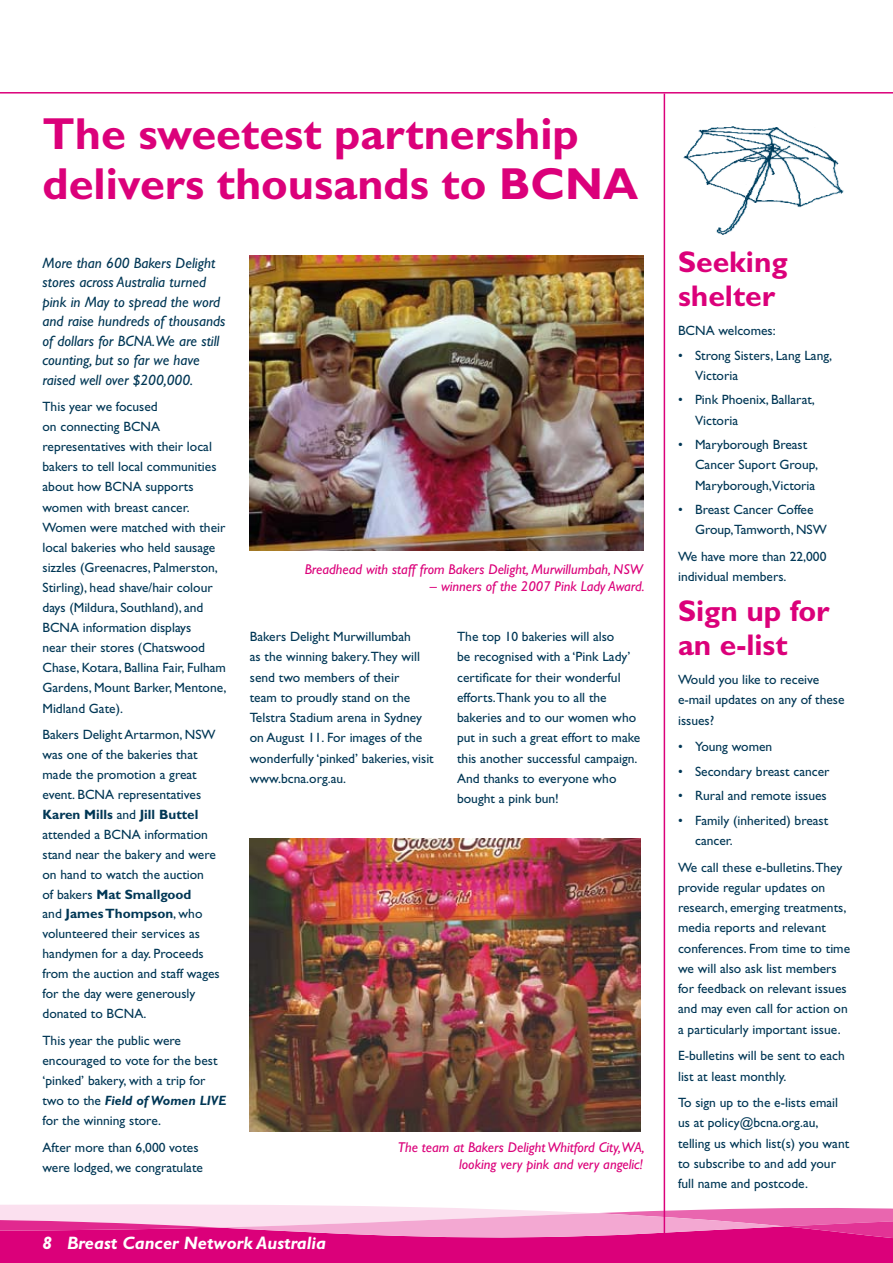
<style>
.page{position:relative;width:893px;height:1263px;background:#fff}
.page>*{position:absolute;margin:0;border:0;box-sizing:border-box;transform-origin:0 0}
.t1{font:700 45px/49.5px "Gill Sans";color:#db007a}
.t2{font:700 30px/34.5px "Gill Sans";color:#db007a}
.t3{font:italic 700 18px "Gill Sans";color:#fff}
.t4{font:italic 15px/19.5px "Gill Sans";color:#003755}
.t5{font:italic 14.25px/17.1px "Gill Sans";color:#db007a;text-align:right}
.t6{font:13.5px/20.2px "Gill Sans";color:#003755}
.s1{font-weight:700}
.s2{font-weight:700;font-style:italic}
</style>
<div class="page">
<hr style="left:0;top:92px;width:893px;height:2px;background:#db007a">
<img style="left:683px;top:126px;width:161px;height:109px">
<hr style="left:664px;top:94px;width:1px;height:1156px;background:#db007a">
<img style="left:250px;top:838px;width:391px;height:293px">
<img style="left:250px;top:255px;width:393px;height:295px">
<svg style="left:0;top:1201px;width:893px;height:62px;background:#e85eab"></svg>
<h1 class="t1" style="left:42px;top:109px;width:597px">The sweetest partnership delivers thousands to BCNA</h1>
<p class="t4" style="left:42px;top:253px;width:185px">More than 600 Bakers Delight stores across Australia turned pink in May to spread the word and raise hundreds of thousands of dollars for BCNA.We are still counting, but so far we have raised well over $200,000.</p>
<p class="t6" style="left:42px;top:396px;width:186px">This year we focused<br>on connecting BCNA representatives with their local bakers to tell local communities about how BCNA supports women with breast cancer.<br>Women were matched with their local bakeries who held sausage sizzles (Greenacres, Palmerston,<br>Stirling), head shave/hair colour days (Mildura, Southland), and<br>BCNA information displays<br>near their stores (Chatswood<br>Chase, Kotara, Ballina Fair, Fulham<br>Gardens, Mount Barker, Mentone,<br>Midland Gate).</p>
<p class="t6" style="left:42px;top:724px;width:179px">Bakers Delight Artarmon, NSW was one of the bakeries that made the promotion a great event. BCNA representatives<br><span class="s1">Karen Mills</span> and <span class="s1">Jill Buttel </span>attended a BCNA information stand near the bakery and were on hand to watch the auction<br>of bakers <span class="s1">Mat Smallgood<br></span>and <span class="s1">James Thompson</span>, who volunteered their services as handymen for a day. Proceeds from the auction and staff wages for the day were generously donated to BCNA.</p>
<p class="t6" style="left:42px;top:1030px;width:185px">This year the public were encouraged to vote for the best ‘pinked’ bakery, with a trip for two to the <span class="s2">Field of Women LIVE </span>for the winning store.</p>
<p class="t6" style="left:42px;top:1137px;width:162px">After more than 6,000 votes were lodged, we congratulate</p>
<p class="t5" style="left:305px;top:561px;width:340px">Breadhead with staff from Bakers Delight, Murwillumbah, NSW</p>
<p class="t5" style="left:430px;top:578px;width:216px">– winners of the 2007 Pink Lady Award.</p>
<p class="t6" style="left:250px;top:626px;width:185px">Bakers Delight Murwillumbah<br>as the winning bakery.They will send two members of their<br>team to proudly stand on the<br>Telstra Stadium arena in Sydney on August 11. For images of the wonderfully ‘pinked’ bakeries, visit www.bcna.org.au.</p>
<p class="t6" style="left:457px;top:626px;width:185px">The top 10 bakeries will also<br>be recognised with a ‘Pink Lady’ certificate for their wonderful efforts.Thank you to all the bakeries and to our women who put in such a great effort to make this another successful campaign.<br>And thanks to everyone who bought a pink bun!</p>
<p class="t5" style="left:398px;top:1138px;width:248px">The team at Bakers Delight Whitford City,WA, looking very pink and very angelic!</p>
<h3 class="t3" style="left:67px;top:1233px;width:261px">Breast Cancer Network Australia</h3>
<h2 class="t2" style="left:678px;top:244px;width:111px">Seeking shelter</h2>
<p class="t6" style="left:678px;top:320px;width:99px">BCNA welcomes:</p>
<p class="t6" style="left:695px;top:345px;width:139px;text-indent:-17px">• Strong Sisters, Lang Lang,<br>Victoria</p>
<p class="t6" style="left:695px;top:390px;width:121px;text-indent:-17px">• Pink Phoenix, Ballarat,<br>Victoria</p>
<p class="t6" style="left:695px;top:434px;width:125px;text-indent:-17px">• Maryborough Breast<br>Cancer Suport Group,<br>Maryborough,Victoria</p>
<p class="t6" style="left:695px;top:499px;width:133px;text-indent:-17px">• Breast Cancer Coffee<br>Group,Tamworth, NSW</p>
<p class="t6" style="left:678px;top:546px;width:150px">We have more than 22,000 individual members.</p>
<h2 class="t2" style="left:678px;top:593px;width:153px">Sign up for an e-list</h2>
<p class="t6" style="left:678px;top:669px;width:168px">Would you like to receive e-mail updates on any of these issues?</p>
<p class="t6" style="left:678px;top:736px;width:96px">• Young women</p>
<p class="t6" style="left:678px;top:761px;width:153px">• Secondary breast cancer</p>
<p class="t6" style="left:678px;top:785px;width:150px">• Rural and remote issues</p>
<p class="t6" style="left:695px;top:810px;width:135px;text-indent:-17px">• Family (inherited) breast cancer.</p>
<p class="t6" style="left:678px;top:857px;width:174px">We call these e-bulletins.They provide regular updates on research, emerging treatments, media reports and relevant conferences. From time to time we will also ask list members for feedback on relevant issues and may even call for action on a particularly important issue.</p>
<p class="t6" style="left:678px;top:1045px;width:168px">E-bulletins will be sent to each list at least monthly.</p>
<p class="t6" style="left:678px;top:1092px;width:173px">To sign up to the e-lists email us at policy@bcna.org.au, telling us which list(s) you want to subscribe to and add your full name and postcode.</p>
</div>
